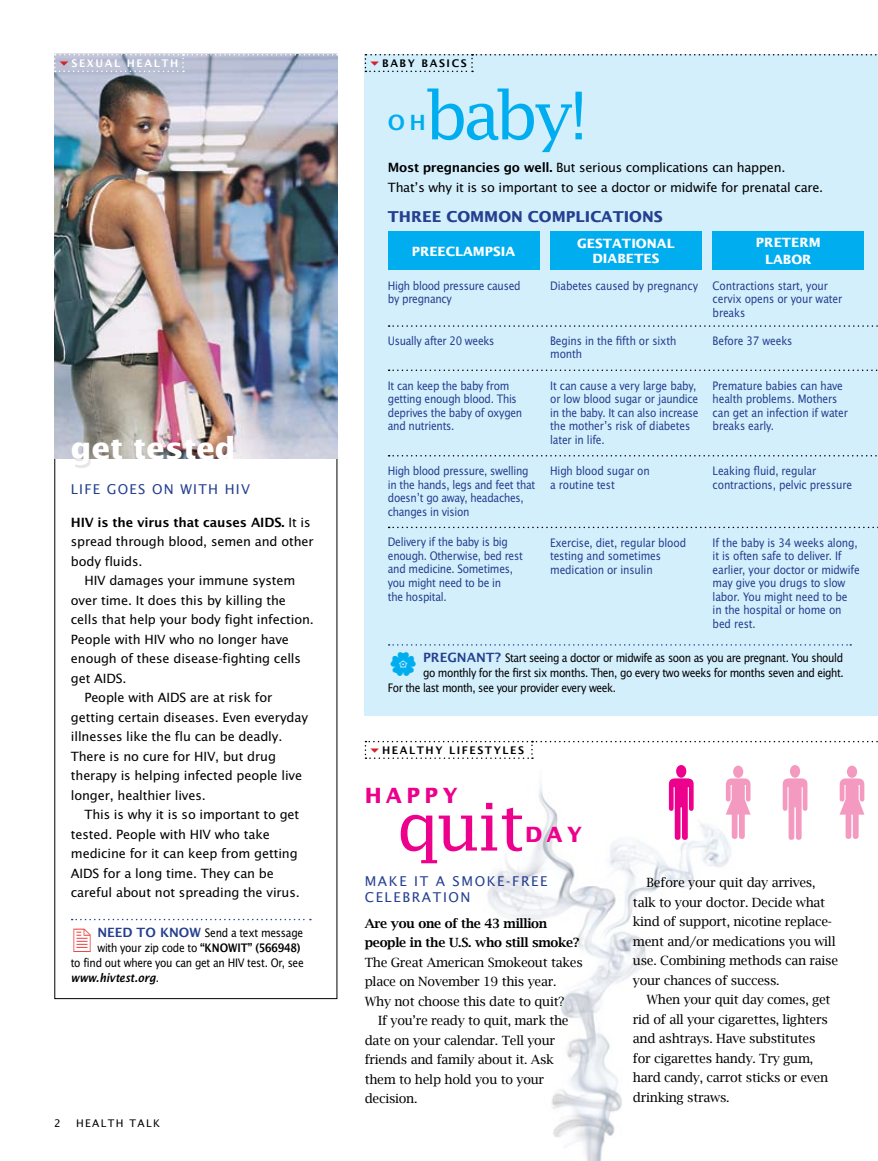
<style>
.page{position:relative;width:878px;height:1161px;background:#fff}
.page>*{position:absolute;margin:0;border:0;box-sizing:border-box;transform-origin:0 0}
.t1{font:66px "Lucida Fax";color:#00aeef}
.t2{font:66px "Lucida Fax";color:#ec008c}
.t3{font:700 30px "Lucida Sans";color:#fff}
.t4{font:700 21px "Lucida Sans";letter-spacing:.2em;color:#ec008c}
.t5{font:600 21px "Lucida Sans";color:#00aeef}
.t6{font:700 15px "Lucida Sans";color:#25408f}
.t7{font:13.5px "Lucida Sans";letter-spacing:.12em;color:#25408f}
.t8{font:13.5px "Lucida Sans";letter-spacing:.09em;color:#25408f}
.t9{font:12.75px/13.5px "Lucida Sans Nar EF";letter-spacing:-.01em;color:#25408f}
.t10{font:12.75px/19.5px "Lucida Sans";letter-spacing:-.01em;color:#000}
.t11{font:12.75px/19.5px "Lucida Bright";letter-spacing:-.02em;color:#000}
.t12{font:12.75px/15px "Lucida Sans Nar EF";letter-spacing:-.03em;color:#000;text-align:right}
.t13{font:600 12.75px/19.5px "Lucida Bright";letter-spacing:-.02em;color:#000}
.t14{font:700 12.75px/15px "Lucida Sans";color:#fff;text-align:center}
.t15{font:12.75px "Lucida Sans Nar EF Dem Bol Ita";color:#000}
.t16{font:600 10.5px "Lucida Sans";letter-spacing:.15em;color:#000}
.t17{font:600 10.5px "Lucida Sans";letter-spacing:.15em;color:#fff}
.t18{font:10.5px "Lucida Sans";letter-spacing:.13em;color:#000}
.s1{font-weight:600}
.s2{font-family:"Lucida Sans";font-weight:600;color:#25408f}
.s3{font-family:"Lucida Sans Nar EF Dem Bol"}
.s4{font-family:"Lucida Sans Nar EF"}
</style>
<div class="page">
<div style="left:364px;top:54px;width:514px;height:662px;background:#d4effc"></div>
<img style="left:487px;top:840px;width:244px;height:321px">
<svg style="left:72px;top:919px;width:239px;height:1px"></svg>
<img style="left:54px;top:72px;width:284px;height:386px">
<svg style="left:388px;top:644px;width:463px;height:2px"></svg>
<div style="left:388px;top:232px;width:151px;height:38px;background:#00aeef"></div>
<div style="left:550px;top:232px;width:151px;height:38px;background:#00aeef"></div>
<svg style="left:388px;top:325px;width:490px;height:2px"></svg>
<svg style="left:388px;top:370px;width:490px;height:1px"></svg>
<svg style="left:388px;top:455px;width:489px;height:2px"></svg>
<svg style="left:388px;top:527px;width:490px;height:1px"></svg>
<div style="left:712px;top:232px;width:152px;height:38px;background:#00aeef"></div>
<svg style="left:364px;top:741px;width:514px;height:99px"></svg>
<svg style="left:54px;top:54px;width:284px;height:18px;background:#b6bcd1"></svg>
<svg style="left:364px;top:54px;width:513px;height:18px"></svg>
<p class="t17" style="left:71px;top:57px;width:99px">sexual he alth</p>
<h2 class="t3" style="left:71px;top:430px;width:166px">GET TESTED</h2>
<p class="t8" style="left:71px;top:481px;width:138px">LIFE GOES ON WITH</p>
<p class="t7" style="left:225px;top:481px;width:27px">HIV</p>
<p class="t10" style="left:71px;top:512px;width:244px"><span class="s1">HIV is the virus that causes AI DS.</span> It is spread through blood, semen and other body fluids.</p>
<p class="t10" style="left:84px;top:571px;width:212px">H IV damages your immune system</p>
<p class="t10" style="left:71px;top:590px;width:216px">over time. It does this by killing the</p>
<p class="t10" style="left:71px;top:610px;width:244px">cells that help your body fight infection.</p>
<p class="t10" style="left:71px;top:629px;width:219px">People with H IV who no longer have</p>
<p class="t10" style="left:71px;top:649px;width:231px">enough of these disease-fighting cells</p>
<p class="t10" style="left:71px;top:668px;width:57px">get AIDS.</p>
<p class="t10" style="left:84px;top:688px;width:189px">People with AIDS are at risk for</p>
<p class="t10" style="left:71px;top:707px;width:239px">getting certain diseases. Even everyday</p>
<p class="t10" style="left:71px;top:726px;width:213px">illnesses like the flu can be deadly.</p>
<p class="t10" style="left:71px;top:746px;width:206px">There is no cure for H IV, but drug</p>
<p class="t10" style="left:71px;top:765px;width:233px">therapy is helping infected people live</p>
<p class="t10" style="left:71px;top:785px;width:136px">longer, healthier lives.</p>
<p class="t10" style="left:84px;top:804px;width:216px">This is why it is so important to get</p>
<p class="t10" style="left:71px;top:824px;width:200px">tested. People with H IV who take</p>
<p class="t10" style="left:71px;top:843px;width:228px">medicine for it can keep from getting</p>
<p class="t10" style="left:71px;top:863px;width:204px">AIDS for a long time. They can be</p>
<p class="t10" style="left:71px;top:882px;width:230px">careful about not spreading the virus.</p>
<p class="t12" style="left:71px;top:925px;width:234px"><span class="s2">NEED TO KNOW</span> Send a text message<br>with your zip code to <span class="s3">“KNOWIT” (566948)<br></span>to find out where you can get an HIV test. Or, see</p>
<p class="t15" style="left:71px;top:971px;width:90px">www.hivtest.org<span class="s4">.</span></p>
<p class="t18" style="left:54px;top:1117px;width:8px">2</p>
<p class="t18" style="left:76px;top:1117px;width:85px">health talk</p>
<p class="t16" style="left:382px;top:57px;width:56px">BABY BASI</p>
<p class="t16" style="left:451px;top:57px;width:16px">CS</p>
<h1 class="t1" style="left:426px;top:77px;width:164px">baby!</h1>
<p class="t10" style="left:388px;top:158px;width:437px"><span class="s1">Most pregnancies go well.</span> But serious complications can happen.<br>That’s why it is so important to see a doctor or midwife for prenatal care.</p>
<h3 class="t5" style="left:388px;top:110px;width:19px">oh</h3>
<p class="t6" style="left:388px;top:208px;width:34px">THREE</p>
<p class="t6" style="left:446px;top:208px;width:14px">COMMON</p>
<p class="t6" style="left:528px;top:208px;width:13px">COM</p>
<p class="t6" style="left:565px;top:208px;width:58px">PLICATIONS</p>
<p class="t14" style="left:411px;top:244px;width:105px">PREECLAMPSIA</p>
<p class="t14" style="left:577px;top:236px;width:99px">GESTATIONAL<br>DIABETES</p>
<p class="t9" style="left:388px;top:279px;width:134px">High blood pressure caused by pregnancy</p>
<p class="t9" style="left:388px;top:334px;width:108px">Usually after 20 weeks</p>
<p class="t9" style="left:388px;top:379px;width:136px">It can keep the baby from getting enough blood. This deprives the baby of oxygen and nutrients.</p>
<p class="t9" style="left:388px;top:464px;width:149px">High blood pressure, swelling in the hands, legs and feet that doesn’t go away, headaches, changes in vision</p>
<p class="t9" style="left:388px;top:536px;width:137px">Delivery if the baby is big enough. Otherwise, bed rest and medicine. Sometimes, you might need to be in<br>the hospital.</p>
<p class="t9" style="left:550px;top:279px;width:149px">Diabetes caused by pregnancy</p>
<p class="t9" style="left:550px;top:334px;width:128px">Begins in the fifth or sixth month</p>
<p class="t9" style="left:550px;top:379px;width:150px">It can cause a very large baby, or low blood sugar or jaundice in the baby. It can also increase the mother’s risk of diabetes later in life.</p>
<p class="t9" style="left:550px;top:464px;width:101px">High blood sugar on a routine test</p>
<p class="t9" style="left:550px;top:536px;width:137px">Exercise, diet, regular blood testing and sometimes medication or insulin</p>
<p class="t14" style="left:755px;top:235px;width:66px;line-height:16.5px">PRETERM<br>LABOR</p>
<p class="t9" style="left:712px;top:279px;width:131px">Contractions start, your cervix opens or your water breaks</p>
<p class="t9" style="left:712px;top:334px;width:81px">Before 37 weeks</p>
<p class="t9" style="left:712px;top:379px;width:137px">Premature babies can have health problems. Mothers can get an infection if water breaks early.</p>
<p class="t9" style="left:712px;top:464px;width:141px">Leaking fluid, regular contractions, pelvic pressure</p>
<p class="t9" style="left:712px;top:536px;width:149px">If the baby is 34 weeks along, it is often safe to deliver. If earlier, your doctor or midwife may give you drugs to slow labor. You might need to be in the hospital or home on bed rest.</p>
<p class="t12" style="left:423px;top:651px;width:421px"><span class="s2">PREGNANT?</span> Start seeing a doctor or midwife as soon as you are pregnant. You should</p>
<p class="t12" style="left:423px;top:666px;width:422px">go monthly for the first six months. Then, go every two weeks for months seven and eight.</p>
<p class="t12" style="left:388px;top:681px;width:230px">For the last month, see your provider every week.</p>
<p class="t16" style="left:382px;top:744px;width:143px">He althy lifestyles</p>
<h3 class="t4" style="left:364px;top:783px;width:95px">HAPPY</h3>
<h1 class="t2" style="left:396px;top:789px;width:130px">quit</h1>
<h3 class="t4" style="left:525px;top:822px;width:59px">DAY</h3>
<p class="t7" style="left:364px;top:872px;width:24px">MAKE</p>
<p class="t7" style="left:414px;top:872px;width:126px">IT A SMOKE-FREE</p>
<p class="t7" style="left:364px;top:889px;width:20px">CELE</p>
<p class="t7" style="left:402px;top:889px;width:70px">BRATION</p>
<p class="t13" style="left:364px;top:914px;width:216px">Are you one of the 43 million people in the U.S. who still smoke?</p>
<p class="t11" style="left:364px;top:953px;width:220px">The Great American Smokeout takes place on November 19 this year.<br>Why not choose this date to quit?</p>
<p class="t11" style="left:364px;top:1011px;width:205px;text-indent:14px">If you’re ready to quit, mark the date on your calendar. Tell your friends and family about it. Ask them to help hold you to your decision.</p>
<p class="t11" style="left:633px;top:873px;width:207px;text-indent:14px">Before your quit day arrives, talk to your doctor. Decide what kind of support, nicotine replace&shy;ment and/or medications you will use. Combining methods can raise your chances of success.</p>
<p class="t11" style="left:633px;top:990px;width:199px;text-indent:14px">When your quit day comes, get rid of all your cigarettes, lighters and ashtrays. Have substitutes for cigarettes handy. Try gum, hard candy, carrot sticks or even drinking straws.</p>
</div>
